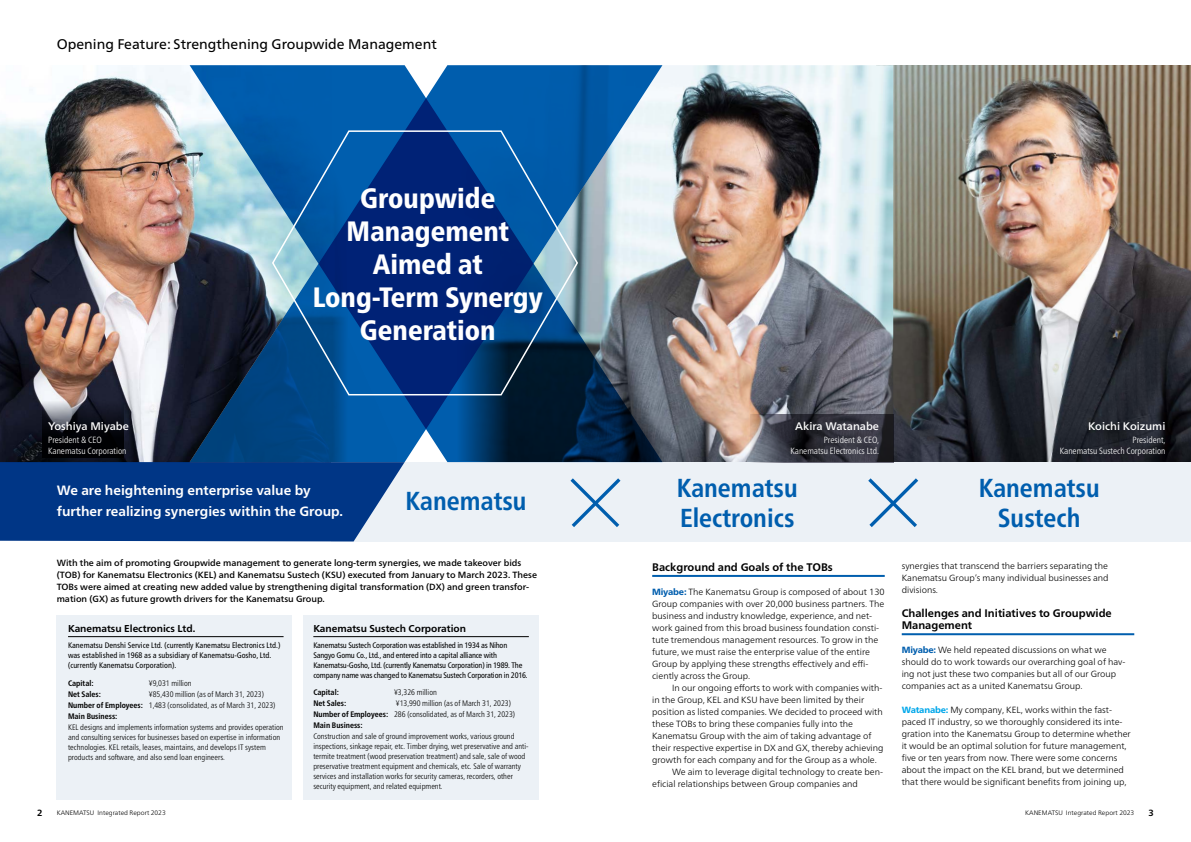
<style>
.page{position:relative;width:1191px;height:842px;background:#fff}
.page>*{position:absolute;margin:0;border:0;box-sizing:border-box;transform-origin:0 0}
.t1{font:800 condensed 28px/33px "Frutiger Neue LT Pro";color:#fff;text-align:center}
.t2{font:700 condensed 26px/30px "Frutiger Neue LT Pro";color:#005eae;text-align:center}
.t3{font:14px "Frutiger Neue LT Pro";color:#000}
.t4{font:700 13.5px/21px "Frutiger Neue LT Pro";color:#fff}
.t5{font:700 11px/12px "Frutiger Neue LT Pro";color:#000}
.t6{font:500 11px "Frutiger Neue LT Pro";color:#fff}
.t7{font:700 10px "Frutiger Neue LT Pro";color:#000}
.t8{font:300 9px/12px "Frutiger Neue LT Pro";color:#000}
.t9{font:500 9px/12px "Frutiger Neue LT Pro";color:#000}
.t10{font:300 condensed 9px/11px "Frutiger Neue LT Pro";color:#fff;text-align:right}
.t11{font:700 9px "Frutiger Neue LT Pro";color:#000}
.t12{font:300 condensed 8px/10px "Frutiger Neue LT Pro";color:#000}
.t13{font:condensed 8px/10px "Frutiger Neue LT Pro";letter-spacing:-.02em;color:#000}
.t14{font:condensed 8px/10px "Frutiger Neue LT Pro";color:#000}
.t15{font:700 condensed 8px "Frutiger Neue LT Pro";color:#000}
.t16{font:300 6.5px "Frutiger Neue LT Pro";color:#000}
.s1{font-weight:700}
.s2{font-weight:800;color:#005eae}
.s3{font-weight:800;color:#00a7ea}
</style>
<div class="page">
<img style="left:893px;top:65px;width:298px;height:397px">
<img style="left:662px;top:65px;width:231px;height:397px">
<div style="left:57px;top:615px;width:235px;height:184px;background:#ecf1f6"></div>
<div style="left:303px;top:615px;width:236px;height:184px;background:#ecf1f6"></div>
<img style="left:0;top:65px;width:190px;height:397px">
<div style="left:332px;top:462px;width:859px;height:79px;background:#ecf1f6"></div>
<svg style="left:0;top:462px;width:405px;height:79px;background:#0f418d"></svg>
<svg style="left:190px;top:65px;width:472px;height:397px;background:#3b6a93"></svg>
<hr style="left:68px;top:636px;width:215px;height:1px;background:#000">
<hr style="left:313px;top:636px;width:216px;height:1px;background:#000">
<svg style="left:43px;top:401px;width:81px;height:57px;background:#1e1f25"></svg>
<svg style="left:750px;top:414px;width:143px;height:48px;background:#3c3c44"></svg>
<svg style="left:570px;top:478px;width:51px;height:49px"></svg>
<svg style="left:868px;top:478px;width:51px;height:49px"></svg>
<svg style="left:271px;top:129px;width:308px;height:267px;background:#11488c"></svg>
<hr style="left:652px;top:575px;width:232px;height:2px;background:#005eae">
<hr style="left:901px;top:633px;width:233px;height:2px;background:#005eae">
<h3 class="t3" style="left:57px;top:35px;width:381px">Opening Feature: Strengthening Groupwide Management</h3>
<p class="t6" style="left:48px;top:420px;width:82px">Yoshiya Miyabe</p>
<p class="t10" style="left:48px;top:434px;width:80px;text-align:left">President &amp; CEO<br>Kanematsu Corporation</p>
<h1 class="t1" style="left:313px;top:182px;width:231px">Groupwide<br>Management<br>Aimed at<br>Long-Term Synergy<br>Generation</h1>
<p class="t6" style="left:795px;top:420px;width:85px">Akira Watanabe</p>
<p class="t10" style="left:790px;top:434px;width:90px">President &amp; CEO,<br>Kanematsu Electronics Ltd.</p>
<p class="t6" style="left:1088px;top:420px;width:79px">Koichi Koizumi</p>
<p class="t10" style="left:1059px;top:434px;width:107px">President,<br>Kanematsu Sustech Corporation</p>
<h3 class="t4" style="left:57px;top:479px;width:288px">We are heightening enterprise value by further realizing synergies within the Group.</h3>
<h2 class="t2" style="left:978px;top:473px;width:123px">Kanematsu<br>Sustech</h2>
<h2 class="t2" style="left:676px;top:473px;width:123px;text-align:left">Kanematsu<br>Electronics</h2>
<h2 class="t2" style="left:405px;top:485px;width:123px">Kanematsu</h2>
<p class="t9" style="left:57px;top:557px;width:482px">With the aim of promoting Groupwide management to generate long-term synergies, we made takeover bids (TOB) for Kanematsu Electronics (KEL) and Kanematsu Sustech (KSU) executed from January to March 2023. These TOBs were aimed at creating new added value by strengthening digital transformation (DX) and green transfor&shy;mation (GX) as future growth drivers for the Kanematsu Group.</p>
<p class="t7" style="left:68px;top:623px;width:129px">Kanematsu Electronics Ltd.</p>
<p class="t7" style="left:313px;top:623px;width:154px">Kanematsu Sustech Corporation</p>
<p class="t14" style="left:68px;top:640px;width:214px">Kanematsu Denshi Service Ltd. (currently Kanematsu Electronics Ltd.) was established in 1968 as a subsidiary of Kanematsu-Gosho, Ltd. (currently Kanematsu Corporation).</p>
<p class="t13" style="left:313px;top:640px;width:216px">Kanematsu Sustech Corporation was established in 1934 as Nihon Sangyo Gomu Co., Ltd., and entered into a capital alliance with Kanematsu-Gosho, Ltd. (currently Kanematsu Corporation) in 1989. The company name was changed to Kanematsu Sustech Corporation in 2016.</p>
<p class="t15" style="left:68px;top:678px;width:27px">Capital:</p>
<p class="t12" style="left:149px;top:678px;width:44px">¥9,031 million</p>
<p class="t15" style="left:68px;top:689px;width:34px">Net Sales:</p>
<p class="t15" style="left:313px;top:687px;width:27px">Capital:</p>
<p class="t12" style="left:394px;top:687px;width:44px">¥3,326 million</p>
<p class="t15" style="left:313px;top:698px;width:34px">Net Sales:</p>
<p class="t12" style="left:68px;top:688px;width:209px;line-height:11px;text-indent:81px">¥85,430 million (as of March 31, 2023)<br><span class="s1">Number of Employees:</span> 1,483 (consolidated, as of March 31, 2023)<br><span class="s1">Main Business:</span></p>
<p class="t12" style="left:68px;top:722px;width:217px">KEL designs and implements information systems and provides operation and consulting services for businesses based on expertise in information technologies. KEL retails, leases, maintains, and develops IT system products and software, and also send loan engineers.</p>
<p class="t12" style="left:313px;top:697px;width:203px;line-height:11px;text-indent:82px">¥13,990 million (as of March 31, 2023)<br><span class="s1">Number of Employees:</span> 286 (consolidated, as of March 31, 2023)<br><span class="s1">Main Business:</span></p>
<p class="t12" style="left:313px;top:731px;width:217px">Construction and sale of ground improvement works, various ground inspections, sinkage repair, etc. Timber drying, wet preservative and anti&shy;termite treatment (wood preservation treatment) and sale, sale of wood preservative treatment equipment and chemicals, etc. Sale of warranty services and installation works for security cameras, recorders, other security equipment, and related equipment.</p>
<p class="t5" style="left:652px;top:561px;width:182px">Background and Goals of the TOBs</p>
<p class="t8" style="left:652px;top:585px;width:234px"><span class="s2">Miyabe:</span> The Kanematsu Group is composed of about 130<br>Group companies with over 20,000 business partners. The business and industry knowledge, experience, and net&shy;work gained from this broad business foundation consti&shy;tute tremendous management resources. To grow in the future, we must raise the enterprise value of the entire Group by applying these strengths effectively and effi&shy;ciently across the Group.</p>
<p class="t8" style="left:672px;top:681px;width:212px">In our ongoing efforts to work with companies with-</p>
<p class="t8" style="left:652px;top:693px;width:213px">in the Group, KEL and KSU have been limited by their</p>
<p class="t8" style="left:652px;top:705px;width:232px">position as listed companies. We decided to proceed with</p>
<p class="t8" style="left:652px;top:717px;width:202px">these TOBs to bring these companies fully into the</p>
<p class="t8" style="left:652px;top:729px;width:221px">Kanematsu Group with the aim of taking advantage of</p>
<p class="t8" style="left:652px;top:741px;width:233px">their respective expertise in DX and GX, thereby achieving</p>
<p class="t8" style="left:652px;top:753px;width:226px">growth for each company and for the Group as a whole.</p>
<p class="t8" style="left:672px;top:765px;width:212px">We aim to leverage digital technology to create ben-</p>
<p class="t8" style="left:652px;top:777px;width:207px">eficial relationships between Group companies and</p>
<p class="t8" style="left:901px;top:560px;width:208px;text-align:justify">synergies that transcend the barriers separating the Kanematsu Group’s many individual businesses and divisions.</p>
<p class="t5" style="left:901px;top:607px;width:212px">Challenges and Initiatives to Groupwide<br>Management</p>
<p class="t8" style="left:901px;top:644px;width:225px"><span class="s2">Miyabe:</span> We held repeated discussions on what we should do to work towards our overarching goal of hav&shy;ing not just these two companies but all of our Group companies act as a united Kanematsu Group.</p>
<p class="t8" style="left:901px;top:704px;width:230px"><span class="s3">Watanabe:</span> My company, KEL, works within the fast&shy;paced IT industry, so we thoroughly considered its inte&shy;gration into the Kanematsu Group to determine whether it would be an optimal solution for future management, five or ten years from now. There were some concerns about the impact on the KEL brand, but we determined that there would be significant benefits from joining up,</p>
<p class="t11" style="left:37px;top:807px;width:7px">2</p>
<p class="t16" style="left:57px;top:809px;width:111px">KANEMATSU Integrated Report 2023</p>
<p class="t16" style="left:1025px;top:809px;width:111px">KANEMATSU Integrated Report 2023</p>
<p class="t11" style="left:1148px;top:807px;width:7px">3</p>
</div>
